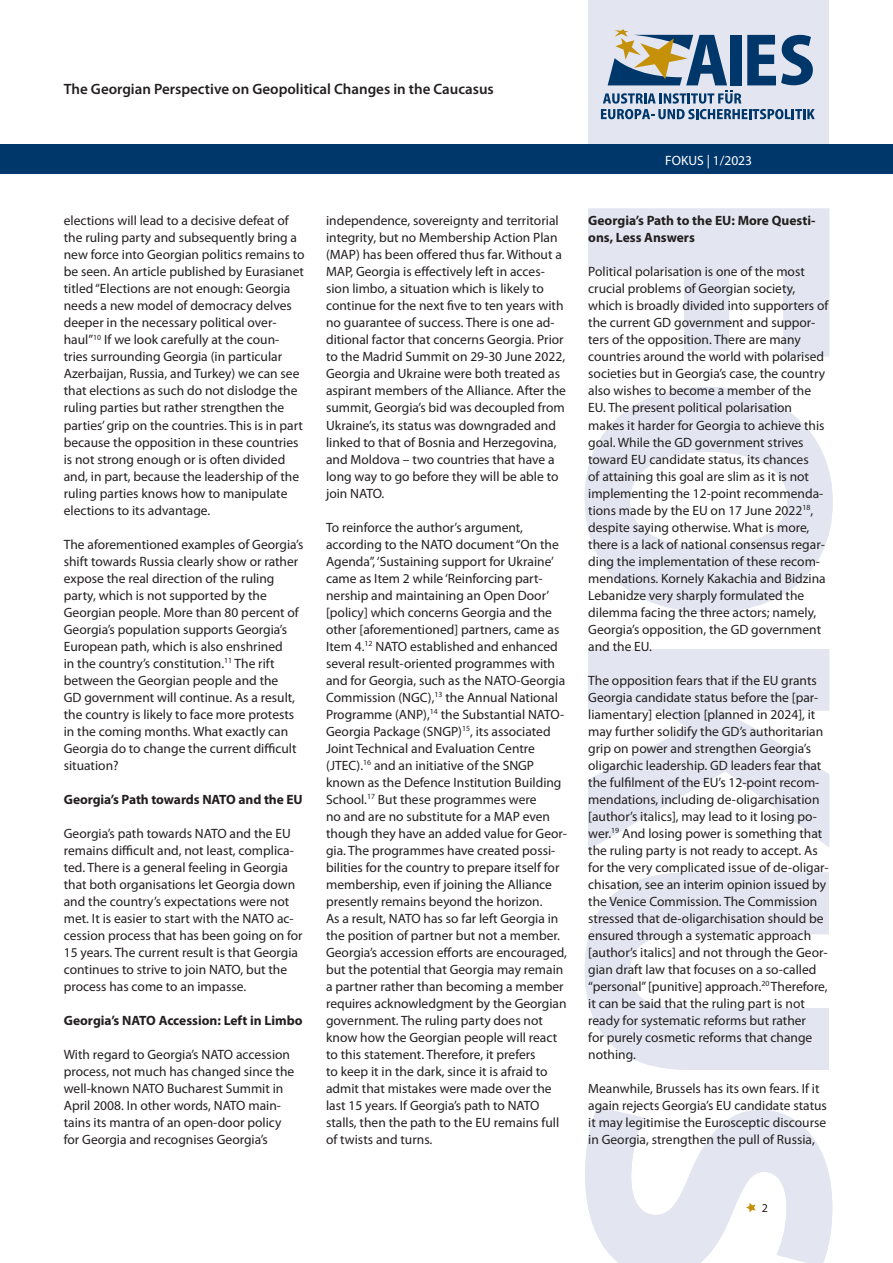
<style>
.page{position:relative;width:893px;height:1263px;background:#fff}
.page>*{position:absolute;margin:0;border:0;box-sizing:border-box;transform-origin:0 0}
.t1{font:600 15px "Myriad Pro";color:#231f20}
._03_Fließtext{font:13.5px/17px "Myriad Pro";color:#231f20}
._03_Fließtext-2{font:700 13.5px/17px "Myriad Pro";color:#231f20}
.t2{font:13.5px "Myriad Pro";color:#fff}
.t3{font:12px "Myriad Pro";color:#231f20}
</style>
<div class="page">
<div style="left:588px;top:0;width:241px;height:171px;background:#e3e6f0"></div>
<svg style="left:585px;top:208px;width:248px;height:1055px;fill:#e3e6f0"></svg>
<div style="left:0;top:145px;width:893px;height:29px;background:#00376b"></div>
<svg style="left:746px;top:1203px;width:10px;height:9px"></svg>
<svg style="left:601px;top:29px;width:214px;height:90px"></svg>
<p class="t1" style="left:64px;top:80px;width:432px">The Georgian Perspective on Geopolitical Changes in the Caucasus</p>
<p class="_03_Fließtext" style="left:64px;top:212px;width:242px">elections will lead to a decisive defeat of the ruling party and subsequently bring a new force into Georgian politics remains to be seen. An article published by Eurasianet titled “Elections are not enough: Georgia needs a new model of democracy delves deeper in the necessary political over&shy;haul”<sup>10</sup> If we look carefully at the coun&shy;tries surrounding Georgia (in particular Azerbaijan, Russia, and Turkey) we can see that elections as such do not dislodge the ruling parties but rather strengthen the parties’ grip on the countries. This is in part because the opposition in these countries is not strong enough or is often divided and, in part, because the leadership of the ruling parties knows how to manipulate elections to its advantage.</p>
<p class="_03_Fließtext" style="left:64px;top:535px;width:241px">The aforementioned examples of Georgia’s shift towards Russia clearly show or rather expose the real direction of the ruling party, which is not supported by the Georgian people. More than 80 percent of Georgia’s population supports Georgia’s European path, which is also enshrined<br>in the country’s constitution.<sup>11</sup> The rift between the Georgian people and the<br>GD government will continue. As a result, the country is likely to face more protests in the coming months. What exactly can Georgia do to change the current difficult situation?</p>
<p class="_03_Fließtext-2" style="left:64px;top:790px;width:241px">Georgia’s Path towards NATO and the EU</p>
<p class="_03_Fließtext" style="left:64px;top:824px;width:240px">Georgia’s path towards NATO and the EU remains difficult and, not least, complica&shy;ted. There is a general feeling in Georgia that both organisations let Georgia down and the country’s expectations were not met. It is easier to start with the NATO ac&shy;cession process that has been going on for 15 years. The current result is that Georgia continues to strive to join NATO, but the process has come to an impasse.</p>
<p class="_03_Fließtext-2" style="left:64px;top:1011px;width:240px">Georgia’s NATO Accession: Left in Limbo</p>
<p class="_03_Fließtext" style="left:64px;top:1046px;width:232px">With regard to Georgia’s NATO accession process, not much has changed since the well-known NATO Bucharest Summit in April 2008. In other words, NATO main&shy;tains its mantra of an open-door policy for Georgia and recognises Georgia’s</p>
<p class="_03_Fließtext" style="left:326px;top:212px;width:241px">independence, sovereignty and territorial integrity, but no Membership Action Plan (MAP) has been offered thus far. Without a MAP, Georgia is effectively left in acces&shy;sion limbo, a situation which is likely to continue for the next five to ten years with no guarantee of success. There is one ad&shy;ditional factor that concerns Georgia. Prior to the Madrid Summit on 29-30 June 2022, Georgia and Ukraine were both treated as aspirant members of the Alliance. After the summit, Georgia’s bid was decoupled from Ukraine’s, its status was downgraded and linked to that of Bosnia and Herzegovina, and Moldova – two countries that have a long way to go before they will be able to join NATO.</p>
<p class="_03_Fließtext" style="left:326px;top:518px;width:242px">To reinforce the author’s argument, according to the NATO document “On the Agenda”, ‘Sustaining support for Ukraine’ came as Item 2 while ‘Reinforcing part&shy;nership and maintaining an Open Door’ [policy] which concerns Georgia and the other [aforementioned] partners, came as Item 4.<sup>12</sup> NATO established and enhanced several result-oriented programmes with and for Georgia, such as the NATO-Georgia Commission (NGC),<sup>13</sup> the Annual National Programme (ANP),<sup>14</sup> the Substantial NATO-Georgia Package (SNGP)<sup>15</sup>, its associated Joint Technical and Evaluation Centre (JTEC).<sup>16</sup> and an initiative of the SNGP known as the Defence Institution Building School.<sup>17</sup> But these programmes were<br>no and are no substitute for a MAP even though they have an added value for Geor&shy;gia. The programmes have created possi&shy;bilities for the country to prepare itself for membership, even if joining the Alliance presently remains beyond the horizon.<br>As a result, NATO has so far left Georgia in the position of partner but not a member.<br>Georgia’s accession efforts are encouraged, but the potential that Georgia may remain a partner rather than becoming a member requires acknowledgment by the Georgian government. The ruling party does not know how the Georgian people will react to this statement. Therefore, it prefers<br>to keep it in the dark, since it is afraid to admit that mistakes were made over the last 15 years. If Georgia’s path to NATO stalls, then the path to the EU remains full of twists and turns.</p>
<p class="t2" style="left:665px;top:152px;width:88px">FOKUS | 1/2023</p>
<p class="_03_Fließtext-2" style="left:588px;top:212px;width:229px">Georgia’s Path to the EU: More Questi&shy;ons, Less Answers</p>
<p class="_03_Fließtext" style="left:588px;top:263px;width:242px">Political polarisation is one of the most crucial problems of Georgian society, which is broadly divided into supporters of the current GD government and suppor&shy;ters of the opposition. There are many countries around the world with polarised societies but in Georgia’s case, the country also wishes to become a member of the EU. The present political polarisation makes it harder for Georgia to achieve this goal. While the GD government strives toward EU candidate status, its chances<br>of attaining this goal are slim as it is not implementing the 12-point recommenda&shy;tions made by the EU on 17 June 2022<sup>18</sup>, despite saying otherwise. What is more, there is a lack of national consensus regar&shy;ding the implementation of these recom&shy;mendations. Kornely Kakachia and Bidzina Lebanidze very sharply formulated the dilemma facing the three actors; namely, Georgia’s opposition, the GD government and the EU.</p>
<p class="_03_Fließtext" style="left:588px;top:671px;width:242px">The opposition fears that if the EU grants Georgia candidate status before the [par&shy;liamentary] election [planned in 2024], it may further solidify the GD’s authoritarian grip on power and strengthen Georgia’s oligarchic leadership. GD leaders fear that the fulfilment of the EU’s 12-point recom&shy;mendations, including de-oligarchisation [author’s italics], may lead to it losing po&shy;wer.<sup>19</sup> And losing power is something that the ruling party is not ready to accept. As for the very complicated issue of de-oligar&shy;chisation, see an interim opinion issued by the Venice Commission. The Commission stressed that de-oligarchisation should be ensured through a systematic approach [author’s italics] and not through the Geor&shy;gian draft law that focuses on a so-called “personal” [punitive] approach.<sup>20</sup> Therefore, it can be said that the ruling part is not ready for systematic reforms but rather<br>for purely cosmetic reforms that change nothing.</p>
<p class="_03_Fließtext" style="left:588px;top:1080px;width:240px">Meanwhile, Brussels has its own fears. If it again rejects Georgia’s EU candidate status it may legitimise the Eurosceptic discourse in Georgia, strengthen the pull of Russia,</p>
<p class="t3" style="left:762px;top:1200px;width:8px">2</p>
</div>
